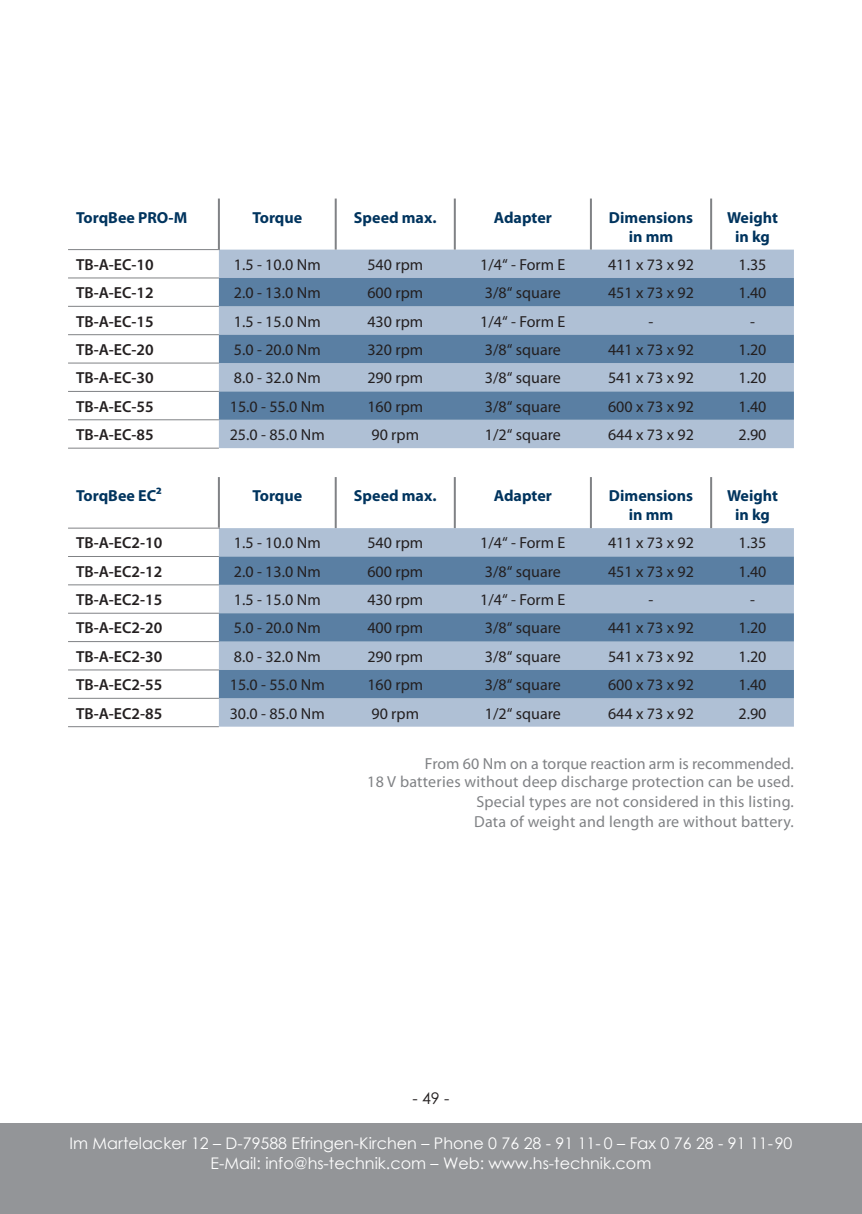
<style>
.page{position:relative;width:862px;height:1214px;background:#fff}
.page>*{position:absolute;margin:0;border:0;box-sizing:border-box;transform-origin:0 0}
.t1{font:16px "Myriad Pro";color:#231f20}
.t2{font:16px/19.8px "Myriad Pro";letter-spacing:.01em;color:#808285;text-align:justify}
.t3{font:600 16px "Myriad Pro";color:#231f20}
.t4{font:16px/20px "Century Gothic";color:#fff;text-align:center}
.t5{font:700 16px/19.2px "Myriad Pro";color:#00345e;text-align:center}
.t6{font:16px "Century Gothic";color:#231f20}
</style>
<div class="page">
<div style="left:0;top:1123px;width:862px;height:90px;background:#939598"></div>
<div style="left:219px;top:249px;width:575px;height:199px;background:#afc0d5"></div>
<svg style="left:219px;top:278px;width:575px;height:142px;fill:#5a7fa3"></svg>
<hr style="left:68px;top:249px;width:152px;height:1px;background:#808285">
<hr style="left:68px;top:277px;width:151px;height:1px;background:#808285">
<hr style="left:68px;top:306px;width:151px;height:1px;background:#808285">
<hr style="left:68px;top:334px;width:151px;height:1px;background:#808285">
<hr style="left:68px;top:362px;width:151px;height:1px;background:#808285">
<hr style="left:68px;top:391px;width:151px;height:1px;background:#808285">
<hr style="left:68px;top:419px;width:151px;height:1px;background:#808285">
<hr style="left:68px;top:447px;width:151px;height:1px;background:#808285">
<hr style="left:218px;top:198px;width:2px;height:51px;background:#808285">
<hr style="left:335px;top:198px;width:2px;height:51px;background:#808285">
<hr style="left:454px;top:198px;width:2px;height:51px;background:#808285">
<hr style="left:590px;top:198px;width:2px;height:51px;background:#808285">
<hr style="left:710px;top:198px;width:2px;height:51px;background:#808285">
<div style="left:219px;top:528px;width:575px;height:198px;background:#afc0d5"></div>
<svg style="left:219px;top:556px;width:575px;height:142px;fill:#5a7fa3"></svg>
<hr style="left:68px;top:527px;width:152px;height:1px;background:#808285">
<hr style="left:68px;top:556px;width:151px;height:1px;background:#808285">
<hr style="left:68px;top:584px;width:151px;height:1px;background:#808285">
<hr style="left:68px;top:612px;width:151px;height:1px;background:#808285">
<hr style="left:68px;top:641px;width:151px;height:1px;background:#808285">
<hr style="left:68px;top:669px;width:151px;height:1px;background:#808285">
<hr style="left:68px;top:697px;width:151px;height:1px;background:#808285">
<hr style="left:68px;top:726px;width:151px;height:1px;background:#808285">
<hr style="left:218px;top:477px;width:2px;height:50px;background:#808285">
<hr style="left:335px;top:477px;width:2px;height:51px;background:#808285">
<hr style="left:454px;top:477px;width:2px;height:51px;background:#808285">
<hr style="left:590px;top:477px;width:2px;height:51px;background:#808285">
<hr style="left:710px;top:477px;width:2px;height:51px;background:#808285">
<p class="t5" style="left:76px;top:207px;width:113px">TorqBee PRO-M</p>
<p class="t5" style="left:252px;top:207px;width:51px">Torque</p>
<p class="t5" style="left:354px;top:207px;width:84px">Speed max.</p>
<p class="t5" style="left:494px;top:207px;width:60px">Adapter</p>
<p class="t5" style="left:609px;top:207px;width:86px">Dimensions in mm</p>
<p class="t5" style="left:727px;top:207px;width:52px">Weight in kg</p>
<p class="t3" style="left:76px;top:254px;width:79px">TB-A-EC-10</p>
<p class="t1" style="left:234px;top:254px;width:88px">1.5 - 10.0 Nm</p>
<p class="t1" style="left:367px;top:254px;width:57px">540 rpm</p>
<p class="t1" style="left:480px;top:254px;width:87px">1/4“ - Form E</p>
<p class="t1" style="left:608px;top:254px;width:87px">411 x 73 x 92</p>
<p class="t1" style="left:738px;top:254px;width:29px">1.35</p>
<p class="t3" style="left:76px;top:282px;width:79px">TB-A-EC-12</p>
<p class="t1" style="left:234px;top:283px;width:88px">2.0 - 13.0 Nm</p>
<p class="t1" style="left:367px;top:283px;width:57px">600 rpm</p>
<p class="t1" style="left:485px;top:283px;width:77px">3/8“ square</p>
<p class="t1" style="left:608px;top:283px;width:87px">451 x 73 x 92</p>
<p class="t1" style="left:738px;top:283px;width:29px">1.40</p>
<p class="t3" style="left:76px;top:311px;width:79px">TB-A-EC-15</p>
<p class="t1" style="left:234px;top:311px;width:88px">1.5 - 15.0 Nm</p>
<p class="t1" style="left:367px;top:311px;width:57px">430 rpm</p>
<p class="t1" style="left:480px;top:311px;width:87px">1/4“ - Form E</p>
<p class="t1" style="left:648px;top:311px;width:6px">-</p>
<p class="t1" style="left:750px;top:311px;width:6px">-</p>
<p class="t3" style="left:76px;top:339px;width:79px">TB-A-EC-20</p>
<p class="t1" style="left:234px;top:339px;width:88px">5.0 - 20.0 Nm</p>
<p class="t1" style="left:367px;top:339px;width:57px">320 rpm</p>
<p class="t1" style="left:485px;top:339px;width:77px">3/8“ square</p>
<p class="t1" style="left:608px;top:339px;width:87px">441 x 73 x 92</p>
<p class="t1" style="left:738px;top:339px;width:29px">1.20</p>
<p class="t3" style="left:76px;top:367px;width:79px">TB-A-EC-30</p>
<p class="t1" style="left:234px;top:368px;width:88px">8.0 - 32.0 Nm</p>
<p class="t1" style="left:367px;top:368px;width:57px">290 rpm</p>
<p class="t1" style="left:485px;top:368px;width:77px">3/8“ square</p>
<p class="t1" style="left:608px;top:368px;width:87px">541 x 73 x 92</p>
<p class="t1" style="left:738px;top:368px;width:29px">1.20</p>
<p class="t3" style="left:76px;top:396px;width:79px">TB-A-EC-55</p>
<p class="t1" style="left:230px;top:396px;width:96px">15.0 - 55.0 Nm</p>
<p class="t1" style="left:367px;top:396px;width:57px">160 rpm</p>
<p class="t1" style="left:485px;top:396px;width:77px">3/8“ square</p>
<p class="t1" style="left:608px;top:396px;width:87px">600 x 73 x 92</p>
<p class="t1" style="left:738px;top:396px;width:29px">1.40</p>
<p class="t3" style="left:76px;top:424px;width:79px">TB-A-EC-85</p>
<p class="t1" style="left:230px;top:425px;width:96px">25.0 - 85.0 Nm</p>
<p class="t1" style="left:371px;top:425px;width:49px">90 rpm</p>
<p class="t1" style="left:485px;top:425px;width:77px">1/2“ square</p>
<p class="t1" style="left:608px;top:425px;width:87px">644 x 73 x 92</p>
<p class="t1" style="left:738px;top:425px;width:29px">2.90</p>
<p class="t5" style="left:76px;top:485px;width:87px">TorqBee EC²</p>
<p class="t5" style="left:252px;top:485px;width:51px">Torque</p>
<p class="t5" style="left:354px;top:485px;width:84px">Speed max.</p>
<p class="t5" style="left:494px;top:485px;width:60px">Adapter</p>
<p class="t5" style="left:609px;top:485px;width:86px">Dimensions in mm</p>
<p class="t5" style="left:727px;top:485px;width:52px">Weight in kg</p>
<p class="t3" style="left:76px;top:532px;width:88px">TB-A-EC2-10</p>
<p class="t1" style="left:234px;top:533px;width:88px">1.5 - 10.0 Nm</p>
<p class="t1" style="left:367px;top:533px;width:57px">540 rpm</p>
<p class="t1" style="left:480px;top:533px;width:87px">1/4“ - Form E</p>
<p class="t1" style="left:608px;top:533px;width:87px">411 x 73 x 92</p>
<p class="t1" style="left:738px;top:533px;width:29px">1.35</p>
<p class="t3" style="left:76px;top:561px;width:88px">TB-A-EC2-12</p>
<p class="t1" style="left:234px;top:561px;width:88px">2.0 - 13.0 Nm</p>
<p class="t1" style="left:367px;top:561px;width:57px">600 rpm</p>
<p class="t1" style="left:485px;top:561px;width:77px">3/8“ square</p>
<p class="t1" style="left:608px;top:561px;width:87px">451 x 73 x 92</p>
<p class="t1" style="left:738px;top:561px;width:29px">1.40</p>
<p class="t3" style="left:76px;top:589px;width:88px">TB-A-EC2-15</p>
<p class="t1" style="left:234px;top:589px;width:88px">1.5 - 15.0 Nm</p>
<p class="t1" style="left:367px;top:589px;width:57px">430 rpm</p>
<p class="t1" style="left:480px;top:589px;width:87px">1/4“ - Form E</p>
<p class="t1" style="left:648px;top:589px;width:6px">-</p>
<p class="t1" style="left:750px;top:589px;width:6px">-</p>
<p class="t3" style="left:76px;top:617px;width:88px">TB-A-EC2-20</p>
<p class="t1" style="left:234px;top:618px;width:88px">5.0 - 20.0 Nm</p>
<p class="t1" style="left:367px;top:618px;width:57px">400 rpm</p>
<p class="t1" style="left:485px;top:618px;width:77px">3/8“ square</p>
<p class="t1" style="left:608px;top:618px;width:87px">441 x 73 x 92</p>
<p class="t1" style="left:738px;top:618px;width:29px">1.20</p>
<p class="t3" style="left:76px;top:646px;width:88px">TB-A-EC2-30</p>
<p class="t1" style="left:234px;top:646px;width:88px">8.0 - 32.0 Nm</p>
<p class="t1" style="left:367px;top:646px;width:57px">290 rpm</p>
<p class="t1" style="left:485px;top:646px;width:77px">3/8“ square</p>
<p class="t1" style="left:608px;top:646px;width:87px">541 x 73 x 92</p>
<p class="t1" style="left:738px;top:646px;width:29px">1.20</p>
<p class="t3" style="left:76px;top:674px;width:88px">TB-A-EC2-55</p>
<p class="t1" style="left:230px;top:675px;width:96px">15.0 - 55.0 Nm</p>
<p class="t1" style="left:367px;top:675px;width:57px">160 rpm</p>
<p class="t1" style="left:485px;top:675px;width:77px">3/8“ square</p>
<p class="t1" style="left:608px;top:675px;width:87px">600 x 73 x 92</p>
<p class="t1" style="left:738px;top:675px;width:29px">1.40</p>
<p class="t3" style="left:76px;top:703px;width:88px">TB-A-EC2-85</p>
<p class="t1" style="left:230px;top:703px;width:96px">30.0 - 85.0 Nm</p>
<p class="t1" style="left:371px;top:703px;width:49px">90 rpm</p>
<p class="t1" style="left:485px;top:703px;width:77px">1/2“ square</p>
<p class="t1" style="left:608px;top:703px;width:87px">644 x 73 x 92</p>
<p class="t1" style="left:738px;top:703px;width:29px">2.90</p>
<p class="t2" style="left:425px;top:753px;width:370px">From 60 Nm on a torque reaction arm is recommended.</p>
<p class="t2" style="left:474px;top:771px;width:321px;text-indent:-107px">18 V batteries without deep discharge protection can be used.<br>Special types are not considered in this listing.<br>Data of weight and length are without battery.</p>
<p class="t6" style="left:412px;top:1087px;width:39px">- 49 -</p>
<p class="t4" style="left:69px;top:1132px;width:724px">Im Martelacker 12 – D-79588 Efringen-Kirchen – Phone 0 76 28 - 91 11- 0 – Fax 0 76 28 - 91 11-90<br>E-Mail: info@hs-technik.com – Web: www.hs-technik.com</p>
</div>
